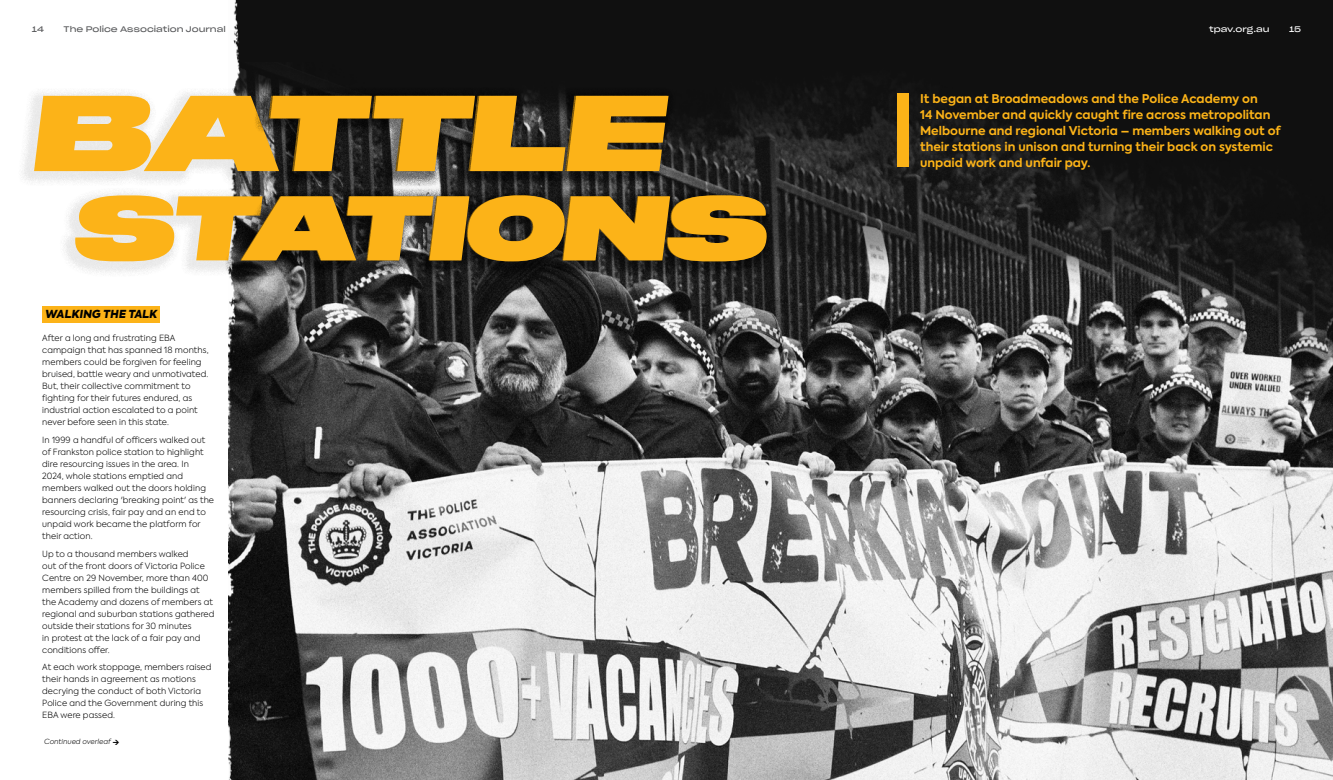
<style>
.page{position:relative;width:1333px;height:780px;background:#fff}
.page>*{position:absolute;margin:0;border:0;box-sizing:border-box;transform-origin:0 0}
.t1{font:italic 107.4px "Huben";color:#fcb318}
.t2{font:italic 91.4px "Huben";letter-spacing:-.01em;color:#fcb318}
.t3{font:700 12px/16px "Axiforma";color:#fcb318}
.t4{font:italic 900 11px "Axiforma";color:#000}
.t5{font:300 8.5px/12px "Axiforma";letter-spacing:.01em;color:#000}
.t6{font:8px "Sharp Grotesk Book 25";color:#58595b}
.t7{font:8px "Sharp Grotesk Book 25";letter-spacing:-.005em;color:#fff}
.t8{font:italic 300 7px "Axiforma";letter-spacing:.01em;color:#000}
</style>
<div class="page">
<div style="left:228px;top:0;width:1104px;height:780px;background:#101010"></div>
<img style="left:276px;top:84px;width:1056px;height:696px">
<img style="left:228px;top:0;width:48px;height:780px">
<div style="left:42px;top:306px;width:118px;height:17px;background:#fcb318"></div>
<div style="left:897px;top:94px;width:11px;height:73px;background:#fcb318"></div>
<div style="left:18px;top:88px;width:656px;height:99px;background:#000;opacity:.1"></div>
<div style="left:59px;top:187px;width:714px;height:90px;background:#000;opacity:.1"></div>
<div style="left:254px;top:88px;width:422px;height:99px;background:#000;opacity:.57"></div>
<div style="left:225px;top:187px;width:549px;height:90px;background:#000;opacity:.57"></div>
<p class="t6" style="left:32px;top:22px;width:13px">14</p>
<p class="t6" style="left:64px;top:22px;width:164px">The Police Association Journal</p>
<p class="t7" style="left:1208px;top:22px;width:62px">tpav.org.au</p>
<p class="t7" style="left:1288px;top:22px;width:13px">15</p>
<h1 class="t1" style="left:32px;top:65px;width:251px">BA</h1>
<h1 class="t1" style="left:261px;top:65px;width:401px">TTLE</h1>
<h2 class="t2" style="left:239px;top:170px;width:528px">ATIONS</h2>
<h2 class="t2" style="left:71px;top:170px;width:187px">ST</h2>
<p class="t4" style="left:45px;top:306px;width:114px">WALKING THE TALK</p>
<p class="t5" style="left:42px;top:332px;width:168px">After a long and frustrating EBA campaign that has spanned 18 months, members could be forgiven for feeling bruised, battle weary and unmotivated.<br>But, their collective commitment to fighting for their futures endured, as industrial action escalated to a point never before seen in this state.</p>
<p class="t5" style="left:42px;top:433px;width:173px">In 1999 a handful of officers walked out of Frankston police station to highlight dire resourcing issues in the area. In<br>2024, whole stations emptied and members walked out the doors holding banners declaring 'breaking point' as the resourcing crisis, fair pay and an end to unpaid work became the platform for their action.</p>
<p class="t5" style="left:42px;top:547px;width:174px">Up to a thousand members walked<br>out of the front doors of Victoria Police Centre on 29 November, more than 400 members spilled from the buildings at the Academy and dozens of members at regional and suburban stations gathered outside their stations for 30 minutes<br>in protest at the lack of a fair pay and conditions offer.</p>
<p class="t5" style="left:42px;top:661px;width:171px">At each work stoppage, members raised their hands in agreement as motions decrying the conduct of both Victoria Police and the Government during this EBA were passed.</p>
<p class="t8" style="left:44px;top:737px;width:68px">Continued overleaf</p>
<h3 class="t3" style="left:920px;top:91px;width:362px">It began at Broadmeadows and the Police Academy on<br>14 November and quickly caught fire across metropolitan Melbourne and regional Victoria – members walking out of their stations in unison and turning their back on systemic</h3>
<h3 class="t3" style="left:920px;top:155px;width:172px">unpaid work and unfair pay.</h3>
</div>
